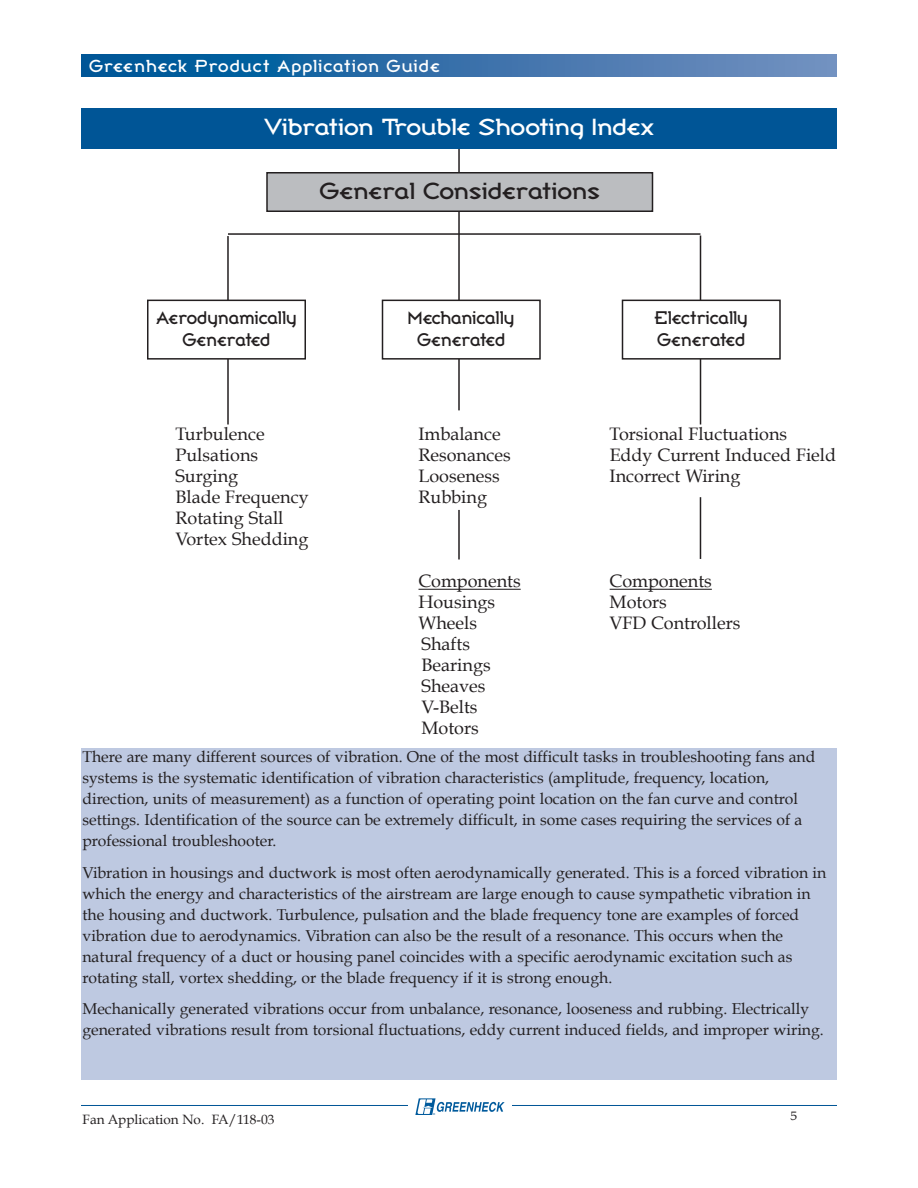
<style>
.page{position:relative;width:918px;height:1188px;background:#fff}
.page>*{position:absolute;margin:0;border:0;box-sizing:border-box;transform-origin:0 0}
.t1{font:22.95px "Broadband ICG";color:#fff;scale:1.11 1}
.t2{font:22.95px "Broadband ICG";color:#231f20;scale:1.11 1}
.t3{font:18px/21px "Book Antiqua";color:#231f20}
.t4{font:18px/21.6px "Broadband ICG";color:#231f20;text-align:center}
.t5{font:17.1px "Broadband ICG";letter-spacing:.06em;color:#fff;scale:1.05 1}
.t6{font:15.75px/21px "Book Antiqua";color:#231f20}
.t7{font:13.5px "Book Antiqua";color:#231f20}
.t8{font:12.15px "Book Antiqua";color:#231f20;scale:1.11 1}
.t9{font:2.7px "Helvetica";color:#005a9c}
</style>
<div class="page">
<hr style="left:81px;top:1105px;width:756px;height:1px;background:#005596">
<div style="left:408px;top:1095px;width:104px;height:24px;background:#fff"></div>
<svg style="left:415px;top:1098px;width:90px;height:17px"></svg>
<svg style="left:81px;top:54px;width:756px;height:22px;background:#3371aa"></svg>
<hr style="left:418px;top:589px;width:103px;height:1px;background:#231f20">
<hr style="left:610px;top:589px;width:102px;height:1px;background:#231f20">
<hr style="left:458px;top:140px;width:2px;height:270px;background:#231f20">
<div style="left:267px;top:173px;width:385px;height:38px;background:#bbbdc0"></div>
<div style="left:266px;top:172px;width:387px;height:40px;border:2px solid #231f20"></div>
<div style="left:81px;top:108px;width:756px;height:40px;background:#005596"></div>
<hr style="left:228px;top:233px;width:472px;height:2px;background:#231f20">
<hr style="left:227px;top:236px;width:2px;height:189px;background:#231f20">
<hr style="left:700px;top:236px;width:1px;height:189px;background:#231f20">
<div style="left:148px;top:300px;width:157px;height:59px;background:#fff"></div>
<div style="left:147px;top:300px;width:159px;height:60px;border:2px solid #231f20"></div>
<div style="left:382px;top:300px;width:158px;height:59px;background:#fff"></div>
<div style="left:382px;top:300px;width:159px;height:60px;border:2px solid #231f20"></div>
<div style="left:622px;top:300px;width:158px;height:59px;background:#fff"></div>
<div style="left:622px;top:300px;width:159px;height:60px;border:2px solid #231f20"></div>
<hr style="left:458px;top:510px;width:2px;height:50px;background:#231f20">
<hr style="left:700px;top:497px;width:1px;height:62px;background:#231f20">
<div style="left:81px;top:749px;width:756px;height:331px;background:#bec9e1"></div>
<p class="t5" style="left:89px;top:59px;width:336px">Greenheck Product Application Guide</p>
<h1 class="t1" style="left:264px;top:118px;width:353px">Vibration Trouble Shooting Index</h1>
<h1 class="t2" style="left:320px;top:182px;width:254px">General Considerations</h1>
<p class="t4" style="left:156px;top:308px;width:142px">Aerodynamically<br>Generated</p>
<p class="t4" style="left:408px;top:308px;width:108px">Mechanically<br>Generated</p>
<p class="t4" style="left:655px;top:308px;width:95px;text-align:left">Electrically<br>Generated</p>
<p class="t3" style="left:176px;top:424px;width:91px">Turbulence</p>
<p class="t3" style="left:419px;top:424px;width:84px">Imbalance</p>
<p class="t3" style="left:610px;top:424px;width:179px">Torsional Fluctuations</p>
<p class="t3" style="left:176px;top:445px;width:84px">Pulsations</p>
<p class="t3" style="left:419px;top:445px;width:94px">Resonances</p>
<p class="t3" style="left:610px;top:445px;width:228px">Eddy Current Induced Field</p>
<p class="t3" style="left:176px;top:466px;width:64px">Surging</p>
<p class="t3" style="left:418px;top:466px;width:83px">Looseness</p>
<p class="t3" style="left:610px;top:466px;width:132px">Incorrect Wiring</p>
<p class="t3" style="left:176px;top:487px;width:135px">Blade Frequency</p>
<p class="t3" style="left:418px;top:487px;width:70px">Rubbing</p>
<p class="t3" style="left:176px;top:508px;width:134px">Rotating Stall<br>Vortex Shedding</p>
<p class="t3" style="left:418px;top:571px;width:104px">Components</p>
<p class="t3" style="left:610px;top:571px;width:104px">Components</p>
<p class="t3" style="left:418px;top:592px;width:78px">Housings</p>
<p class="t3" style="left:610px;top:592px;width:59px">Motors</p>
<p class="t3" style="left:418px;top:613px;width:60px">Wheels</p>
<p class="t3" style="left:610px;top:613px;width:132px">VFD Controllers</p>
<p class="t3" style="left:422px;top:634px;width:71px">Shafts<br>Bearings<br>Sheaves<br>V-Belts<br>Motors</p>
<p class="t6" style="left:82px;top:746px;width:734px">There are many different sources of vibration. One of the most difficult tasks in troubleshooting fans and systems is the systematic identification of vibration characteristics (amplitude, frequency, location, direction, units of measurement) as a function of operating point location on the fan curve and control settings. Identification of the source can be extremely difficult, in some cases requiring the services of a professional troubleshooter.</p>
<p class="t6" style="left:82px;top:862px;width:745px">Vibration in housings and ductwork is most often aerodynamically generated. This is a forced vibration in which the energy and characteristics of the airstream are large enough to cause sympathetic vibration in the housing and ductwork. Turbulence, pulsation and the blade frequency tone are examples of forced vibration due to aerodynamics. Vibration can also be the result of a resonance. This occurs when the natural frequency of a duct or housing panel coincides with a specific aerodynamic excitation such as rotating stall, vortex shedding, or the blade frequency if it is strong enough.</p>
<p class="t6" style="left:82px;top:999px;width:743px">Mechanically generated vibrations occur from unbalance, resonance, looseness and rubbing. Electrically generated vibrations result from torsional fluctuations, eddy current induced fields, and improper wiring.</p>
<p class="t7" style="left:82px;top:1111px;width:194px">Fan Application No. FA/118-03</p>
<p class="t9" style="left:433px;top:1113px;width:3px">®</p>
<p class="t8" style="left:790px;top:1109px;width:8px">5</p>
</div>
